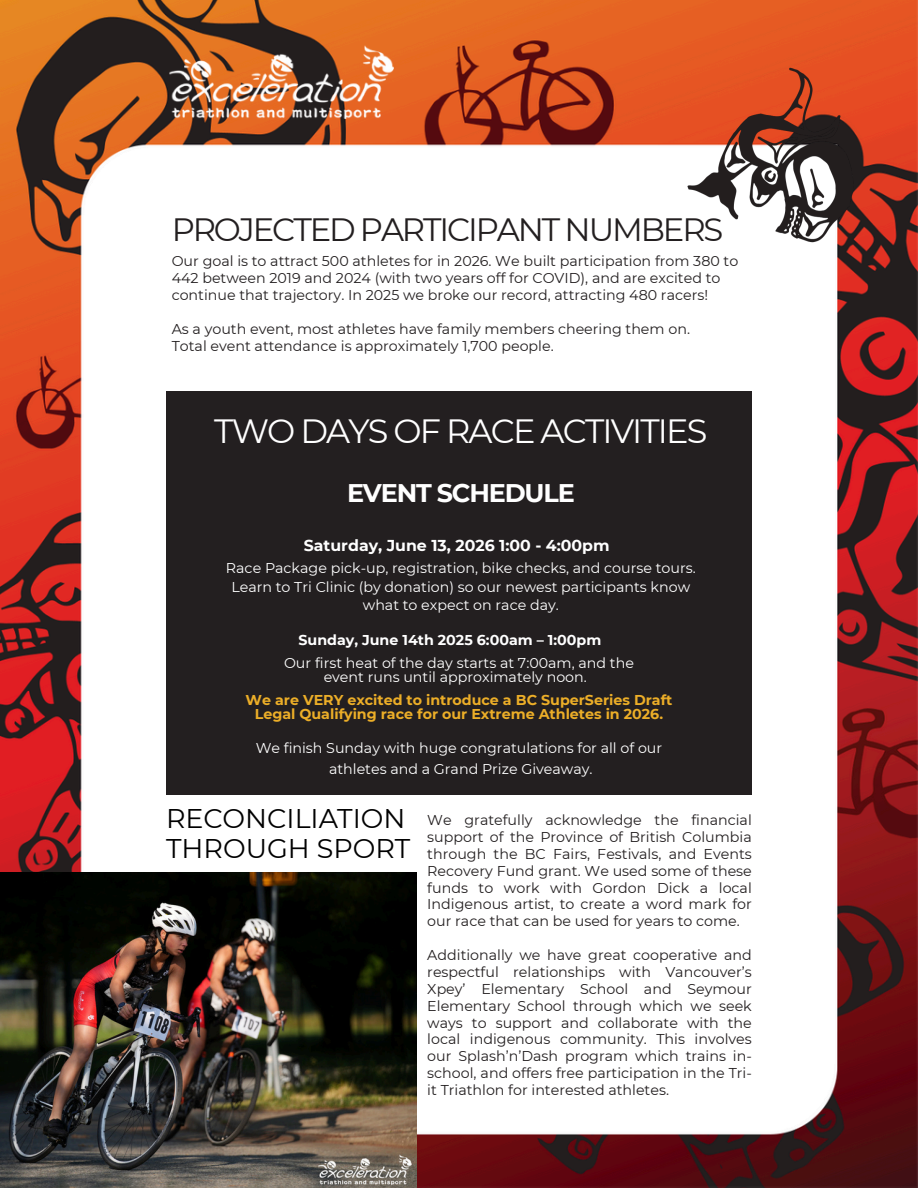
<style>
.page{position:relative;width:918px;height:1188px;background:#fff}
.page>*{position:absolute;margin:0;border:0;box-sizing:border-box;transform-origin:0 0}
.t1{font:33.6px "Montserrat";letter-spacing:-.055em;color:#fff}
.t2{font:32.25px "Montserrat";letter-spacing:-.065em;color:#231f20}
.t3{font:27px/29.2px "Montserrat";color:#000}
.t4{font:700 25.5px "Montserrat";letter-spacing:-.045em;color:#fff}
.t5{font:700 15.75px "Montserrat";color:#fff}
.t6{font:14.25px/16.8px "Montserrat";color:#231f20;text-align:justify}
.t7{font:14.25px/18px "Montserrat";color:#fff;text-align:center}
.t8{font:700 14.25px/13.5px "Montserrat";color:#ecae28;text-align:center}
.t9{font:700 14.25px "Montserrat";color:#fff}
</style>
<div class="page">
<img style="left:0;top:0;width:918px;height:1188px">
<img style="left:169px;top:45px;width:224px;height:73px">
<div style="left:166px;top:392px;width:586px;height:403px;background:#231f20"></div>
<img style="left:681px;top:60px;width:180px;height:189px">
<img style="left:0;top:872px;width:417px;height:316px">
<p class="t2" style="left:172px;top:210px;width:553px">PROJECTED PARTICIPANT NUMBERS</p>
<h1 class="t6" style="left:172px;top:253px;width:568px;text-align:left">Our goal is to attract 500 athletes for in 2026. We built participation from 380 to<br>442 between 2019 and 2024 (with two years off for COVID), and are excited to continue that trajectory. In 2025 we broke our record, attracting 480 racers!</h1>
<h2 class="t6" style="left:172px;top:320px;width:520px">As a youth event, most athletes have family members cheering them on.</h2>
<h4 class="t6" style="left:172px;top:337px;width:384px">Total event attendance is approximately 1,700 people.</h4>
<p class="t1" style="left:214px;top:410px;width:495px">TWO DAYS OF RACE ACTIVITIES</p>
<p class="t4" style="left:347px;top:477px;width:229px">EVENT SCHEDULE</p>
<p class="t5" style="left:304px;top:536px;width:307px">Saturday, June 13, 2026 1:00 - 4:00pm</p>
<p class="t7" style="left:226px;top:559px;width:471px">Race Package pick-up, registration, bike checks, and course tours.</p>
<h4 class="t7" style="left:231px;top:578px;width:460px">Learn to Tri Clinic (by donation) so our newest participants know what to expect on race day.</h4>
<p class="t9" style="left:299px;top:631px;width:304px">Sunday, June 14th 2025 6:00am – 1:00pm</p>
<h4 class="t7" style="left:284px;top:657px;width:351px;line-height:13.5px">Our first heat of the day starts at 7:00am, and the event runs until approximately noon.</h4>
<p class="t8" style="left:246px;top:693px;width:428px">We are VERY excited to introduce a BC SuperSeries Draft<br>Legal Qualifying race for our Extreme Athletes in 2026.</p>
<p class="t7" style="left:256px;top:739px;width:408px">We finish Sunday with huge congratulations for all of our</p>
<h3 class="t7" style="left:329px;top:760px;width:265px">athletes and a Grand Prize Giveaway.</h3>
<p class="t3" style="left:166px;top:804px;width:246px">RECONCILIATION<br>THROUGH SPORT</p>
<p class="t6" style="left:427px;top:812px;width:326px">We gratefully acknowledge the financial support of the Province of British Columbia through the BC Fairs, Festivals, and Events Recovery Fund grant. We used some of these funds to work with Gordon Dick a local Indigenous artist, to create a word mark for our race that can be used for years to come.</p>
<p class="t6" style="left:427px;top:947px;width:326px">Additionally we have great cooperative and respectful relationships with Vancouver’s Xpey’ Elementary School and Seymour Elementary School through which we seek ways to support and collaborate with the local indigenous community. This involves our Splash’n’Dash program which trains in&shy;school, and offers free participation in the Tri&shy;it Triathlon for interested athletes.</p>
</div>
